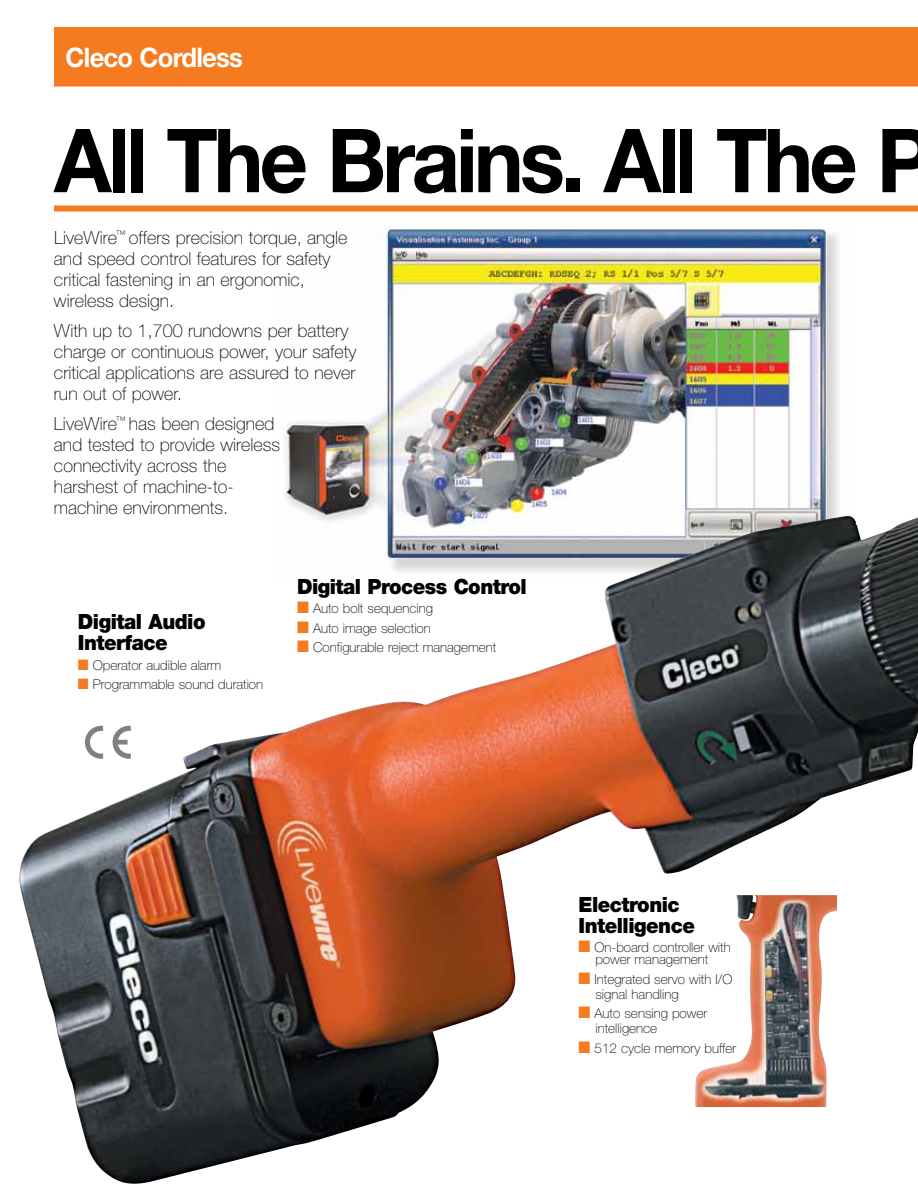
<style>
.page{position:relative;width:918px;height:1188px;background:#fff}
.page>*{position:absolute;margin:0;border:0;box-sizing:border-box;transform-origin:0 0}
.t1{font:700 88.5px "Helvetica Neue";letter-spacing:-.045em;color:#000;scale:.95 1}
.t2{font:700 27px "Helvetica Neue";letter-spacing:-.03em;color:#fff;scale:.95 1}
.t3{font:900 21px/21px "Helvetica Neue";letter-spacing:-.025em;color:#000;scale:.95 1}
.t4{font:100 18px/21px "Helvetica Neue";color:#000}
.t5{font:100 13.5px/15px "Helvetica Neue";color:#000}
.s1{color:#f47b20}
</style>
<div class="page">
<img style="left:285px;top:225px;width:563px;height:291px">
<img style="left:19px;top:516px;width:899px;height:668px">
<div style="left:54px;top:206px;width:864px;height:6px;background:#f47b20"></div>
<div style="left:54px;top:27px;width:864px;height:60px;background:#f47b20"></div>
<svg style="left:85px;top:726px;width:18px;height:33px"></svg>
<svg style="left:113px;top:726px;width:18px;height:33px"></svg>
<img style="left:695px;top:895px;width:142px;height:212px">
<h2 class="t2" style="left:66px;top:41px;width:188px">Cleco Cordless</h2>
<h1 class="t1" style="left:54px;top:106px;width:927px">All The Brains. All The P</h1>
<p class="t4" style="left:54px;top:227px;width:295px">LiveWire<sup>™</sup> offers precision torque, angle and speed control features for safety critical fastening in an ergonomic, wireless design.</p>
<p class="t4" style="left:54px;top:320px;width:304px">With up to 1,700 rundowns per battery charge or continuous power, your safety critical applications are assured to never run out of power.</p>
<p class="t4" style="left:54px;top:413px;width:228px">LiveWire<sup>™</sup> has been designed and tested to provide wireless connectivity across the harshest of machine-to&shy;machine environments.</p>
<p class="t3" style="left:78px;top:611px;width:136px">Digital Audio<br>Interface</p>
<p class="t5" style="left:78px;top:657px;width:145px"><span class="s1">■</span> Operator audible alarm</p>
<p class="t5" style="left:78px;top:677px;width:187px"><span class="s1">■</span> Programmable sound duration</p>
<p class="t3" style="left:297px;top:575px;width:243px">Digital Process Control</p>
<p class="t5" style="left:297px;top:601px;width:138px"><span class="s1">■</span> Auto bolt sequencing</p>
<p class="t5" style="left:297px;top:620px;width:135px"><span class="s1">■</span> Auto image selection</p>
<p class="t5" style="left:297px;top:640px;width:201px"><span class="s1">■</span> Configurable reject management</p>
<p class="t3" style="left:579px;top:894px;width:124px">Electronic<br>Intelligence</p>
<p class="t5" style="left:579px;top:942px;width:154px;line-height:12px;text-align:center"><span class="s1">■</span> On-board controller with power management</p>
<p class="t5" style="left:595px;top:972px;width:138px;text-indent:-17px"><span class="s1">■</span> Integrated servo with I/O signal handling</p>
<p class="t5" style="left:595px;top:1006px;width:113px;text-indent:-17px"><span class="s1">■</span> Auto sensing power intelligence</p>
<p class="t5" style="left:579px;top:1041px;width:159px"><span class="s1">■</span> 512 cycle memory buffer</p>
</div>
